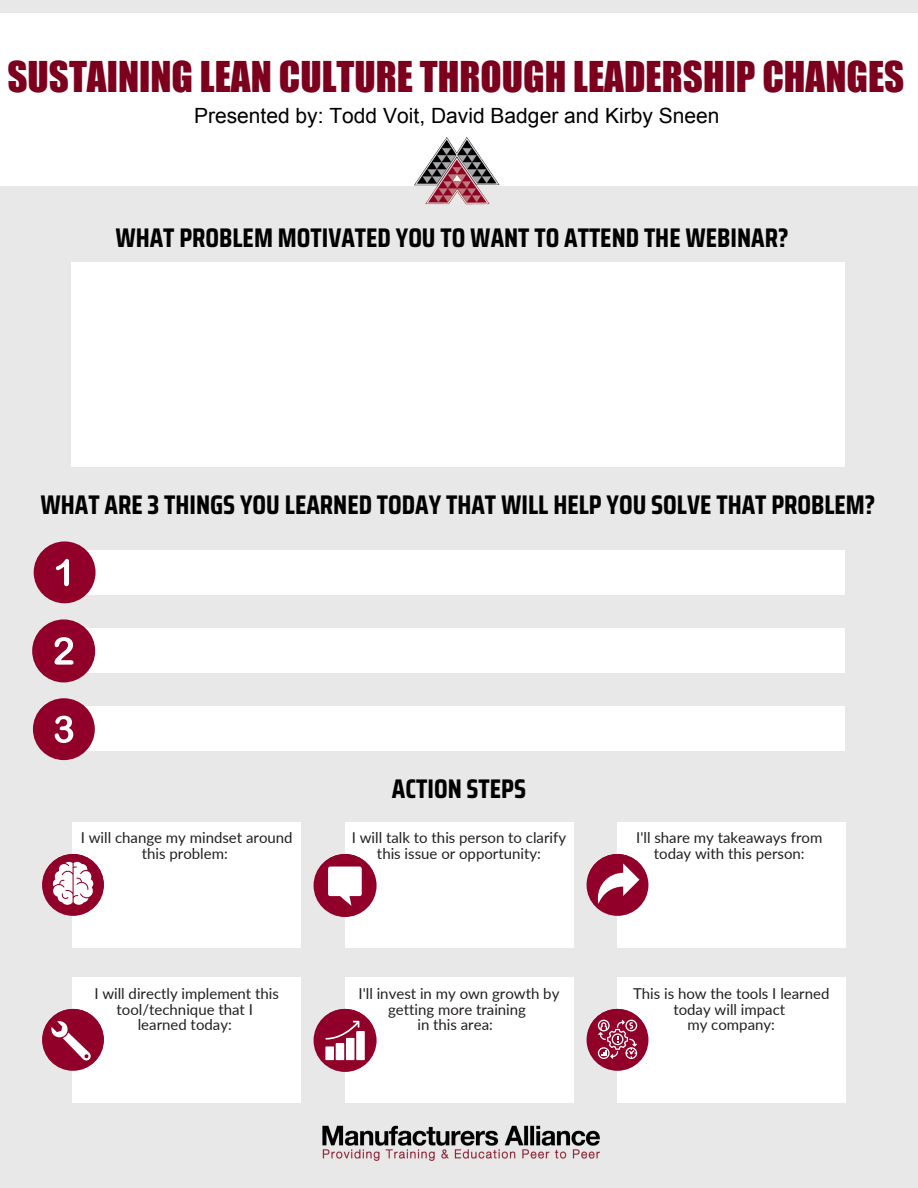
<style>
.page{position:relative;width:918px;height:1188px;background:#e8e8e8}
.page>*{position:absolute;margin:0;border:0;box-sizing:border-box;transform-origin:0 0}
.t1{font:39px "Impact";color:#7c001e}
.t2{font:700 27px "Saira Condensed";color:#000}
.t3{font:21px "Arial";color:#000}
.t4{font:15px/15.8px "Lato";color:#231f20;text-align:center}
</style>
<div class="page">
<div style="left:71px;top:263px;width:774px;height:204px;background:#fff"></div>
<div style="left:0;top:13px;width:918px;height:173px;background:#fff"></div>
<img style="left:414px;top:138px;width:86px;height:67px">
<div style="left:71px;top:550px;width:774px;height:45px;background:#fff"></div>
<div style="left:34px;top:541px;width:62px;height:62px;background:#900028;border-radius:50%"></div>
<svg style="left:56px;top:559px;width:13px;height:27px"></svg>
<div style="left:73px;top:822px;width:228px;height:126px;background:#fff"></div>
<div style="left:345px;top:822px;width:228px;height:126px;background:#fff"></div>
<div style="left:617px;top:822px;width:229px;height:126px;background:#fff"></div>
<svg style="left:314px;top:854px;width:63px;height:63px"></svg>
<svg style="left:42px;top:854px;width:62px;height:62px"></svg>
<div style="left:73px;top:977px;width:228px;height:126px;background:#fff"></div>
<div style="left:345px;top:977px;width:228px;height:126px;background:#fff"></div>
<div style="left:617px;top:977px;width:229px;height:126px;background:#fff"></div>
<svg style="left:314px;top:1009px;width:63px;height:63px"></svg>
<svg style="left:42px;top:1009px;width:62px;height:62px"></svg>
<div style="left:43px;top:854px;width:61px;height:61px;background:#900028;border-radius:50%"></div>
<div style="left:315px;top:854px;width:60px;height:61px;background:#900028;border-radius:50%"></div>
<div style="left:587px;top:854px;width:61px;height:61px;background:#900028;border-radius:50%"></div>
<div style="left:43px;top:1009px;width:61px;height:61px;background:#900028;border-radius:50%"></div>
<div style="left:315px;top:1009px;width:60px;height:61px;background:#900028;border-radius:50%"></div>
<div style="left:587px;top:1009px;width:61px;height:61px;background:#900028;border-radius:50%"></div>
<svg style="left:52px;top:862px;width:41px;height:43px"></svg>
<svg style="left:328px;top:867px;width:34px;height:39px"></svg>
<svg style="left:51px;top:1021px;width:40px;height:40px"></svg>
<svg style="left:598px;top:863px;width:41px;height:41px"></svg>
<div style="left:325px;top:1046px;width:9px;height:14px;background:#fff"></div>
<div style="left:336px;top:1043px;width:8px;height:17px;background:#fff"></div>
<div style="left:346px;top:1038px;width:9px;height:22px;background:#fff"></div>
<div style="left:356px;top:1031px;width:9px;height:29px;background:#fff"></div>
<svg style="left:325px;top:1021px;width:34px;height:33px"></svg>
<div style="left:71px;top:628px;width:774px;height:45px;background:#fff"></div>
<div style="left:32px;top:619px;width:63px;height:63px;background:#900028;border-radius:50%"></div>
<svg style="left:54px;top:637px;width:20px;height:28px"></svg>
<div style="left:71px;top:706px;width:774px;height:45px;background:#fff"></div>
<div style="left:33px;top:698px;width:62px;height:62px;background:#900028;border-radius:50%"></div>
<svg style="left:55px;top:716px;width:18px;height:27px"></svg>
<img style="left:322px;top:1125px;width:277px;height:35px">
<svg style="left:598px;top:1020px;width:39px;height:39px"></svg>
<h1 class="t1" style="left:7px;top:46px;width:899px">SUSTAINING LEAN CULTURE THROUGH LEADERSHIP CHANGES</h1>
<h3 class="t3" style="left:194px;top:101px;width:527px">Presented by: Todd Voit, David Badger and Kirby Sneen</h3>
<h2 class="t2" style="left:115px;top:216px;width:675px">WHAT PROBLEM MOTIVATED YOU TO WANT TO ATTEND THE WEBINAR?</h2>
<h2 class="t2" style="left:40px;top:483px;width:837px">WHAT ARE 3 THINGS YOU LEARNED TODAY THAT WILL HELP YOU SOLVE THAT PROBLEM?</h2>
<p class="t4" style="left:81px;top:829px;width:213px">I will change my mindset around this problem:</p>
<p class="t4" style="left:94px;top:985px;width:186px">I will directly implement this tool/technique that I learned today:</p>
<h2 class="t2" style="left:392px;top:767px;width:136px">ACTION STEPS</h2>
<p class="t4" style="left:352px;top:829px;width:216px">I will talk to this person to clarify this issue or opportunity:</p>
<p class="t4" style="left:359px;top:985px;width:202px">I'll invest in my own growth by getting more training<br>in this area:</p>
<p class="t4" style="left:636px;top:829px;width:188px">I'll share my takeaways from today with this person:</p>
<p class="t4" style="left:633px;top:985px;width:198px">This is how the tools I learned today will impact<br>my company:</p>
</div>
